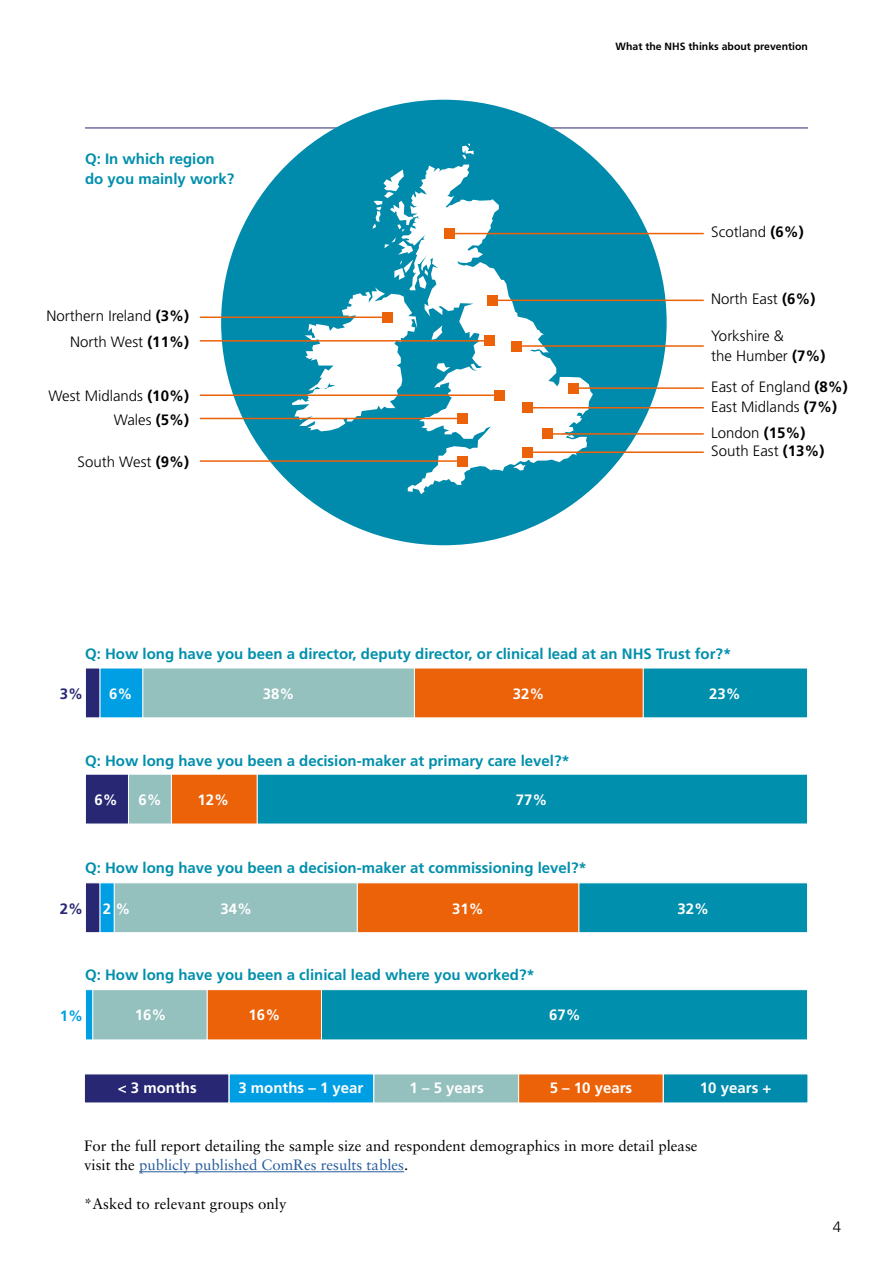
<style>
.page{position:relative;width:893px;height:1263px;background:#fff}
.page>*{position:absolute;margin:0;border:0;box-sizing:border-box;transform-origin:0 0}
.t1{font:700 15px/19.5px "Frutiger";color:#008fac}
.t2{font:300 15px/23.2px "Frutiger";color:#000}
.t3{font:15px/19.5px "Sabon LT Std";color:#000}
.t4{font:700 15px "Frutiger";color:#fff}
.t5{font:700 15px "Frutiger";color:#272774}
.t6{font:700 15px "Frutiger";color:#009fe3}
.t7{font:700 10.5px "Frutiger";color:#000}
.s1{font-weight:700}
.s2{color:#275b9b}
</style>
<div class="page">
<hr style="left:85px;top:128px;width:723px;height:1px;background:#272774">
<svg style="left:221px;top:100px;width:446px;height:445px;fill:#008aab"></svg>
<div style="left:444px;top:228px;width:10px;height:11px;background:#eb6209"></div>
<div style="left:511px;top:341px;width:11px;height:10px;background:#eb6209"></div>
<div style="left:522px;top:403px;width:10px;height:10px;background:#eb6209"></div>
<div style="left:542px;top:429px;width:11px;height:10px;background:#eb6209"></div>
<div style="left:522px;top:447px;width:10px;height:10px;background:#eb6209"></div>
<div style="left:569px;top:383px;width:10px;height:10px;background:#eb6209"></div>
<hr style="left:454px;top:233px;width:250px;height:1px;background:#eb6209">
<hr style="left:492px;top:300px;width:212px;height:1px;background:#eb6209">
<hr style="left:200px;top:340px;width:286px;height:2px;background:#eb6209">
<hr style="left:200px;top:316px;width:184px;height:2px;background:#eb6209">
<hr style="left:200px;top:394px;width:298px;height:2px;background:#eb6209">
<hr style="left:200px;top:418px;width:262px;height:1px;background:#eb6209">
<hr style="left:200px;top:460px;width:262px;height:2px;background:#eb6209">
<hr style="left:522px;top:345px;width:182px;height:2px;background:#eb6209">
<hr style="left:527px;top:407px;width:177px;height:1px;background:#eb6209">
<hr style="left:547px;top:433px;width:157px;height:2px;background:#eb6209">
<hr style="left:532px;top:451px;width:172px;height:2px;background:#eb6209">
<hr style="left:579px;top:387px;width:125px;height:2px;background:#eb6209">
<div style="left:487px;top:295px;width:11px;height:10px;background:#eb6209"></div>
<div style="left:484px;top:336px;width:10px;height:10px;background:#eb6209"></div>
<div style="left:382px;top:312px;width:10px;height:10px;background:#eb6209"></div>
<div style="left:494px;top:390px;width:11px;height:10px;background:#eb6209"></div>
<div style="left:457px;top:413px;width:10px;height:11px;background:#eb6209"></div>
<div style="left:457px;top:456px;width:10px;height:10px;background:#eb6209"></div>
<div style="left:321px;top:989px;width:487px;height:51px;background:#008fac;border:1px solid #fff"></div>
<div style="left:207px;top:989px;width:115px;height:51px;background:#eb6209;border:1px solid #fff"></div>
<div style="left:92px;top:989px;width:115px;height:51px;background:#94c0be;border:1px solid #fff"></div>
<div style="left:85px;top:989px;width:8px;height:51px;background:#009fe3;border:1px solid #fff"></div>
<hr style="left:85px;top:990px;width:1px;height:50px;background:#fff">
<div style="left:578px;top:882px;width:230px;height:51px;background:#008fac;border:1px solid #fff"></div>
<div style="left:357px;top:882px;width:222px;height:51px;background:#eb6209;border:1px solid #fff"></div>
<div style="left:114px;top:882px;width:244px;height:51px;background:#94c0be;border:1px solid #fff"></div>
<div style="left:99px;top:882px;width:16px;height:51px;background:#009fe3;border:1px solid #fff"></div>
<div style="left:85px;top:882px;width:15px;height:51px;background:#272774;border:1px solid #fff"></div>
<div style="left:257px;top:774px;width:551px;height:50px;background:#008fac"></div>
<div style="left:171px;top:774px;width:87px;height:50px;background:#eb6209"></div>
<div style="left:128px;top:774px;width:44px;height:50px;background:#94c0be;border:1px solid #fff"></div>
<div style="left:85px;top:774px;width:44px;height:50px;background:#272774;border:1px solid #fff"></div>
<div style="left:643px;top:668px;width:165px;height:50px;background:#008fac"></div>
<div style="left:414px;top:668px;width:229px;height:50px;background:#eb6209"></div>
<div style="left:142px;top:668px;width:273px;height:50px;background:#94c0be;border:1px solid #fff"></div>
<div style="left:99px;top:668px;width:44px;height:50px;background:#009fe3;border:1px solid #fff"></div>
<div style="left:85px;top:668px;width:15px;height:50px;background:#272774;border:1px solid #fff"></div>
<div style="left:84px;top:1073px;width:145px;height:30px;background:#272774;border:1px solid #fff"></div>
<div style="left:229px;top:1073px;width:145px;height:30px;background:#009fe3;border:1px solid #fff"></div>
<div style="left:373px;top:1073px;width:146px;height:30px;background:#94c0be;border:1px solid #fff"></div>
<div style="left:518px;top:1073px;width:146px;height:30px;background:#eb6209;border:1px solid #fff"></div>
<div style="left:663px;top:1073px;width:145px;height:30px;background:#008aab;border:1px solid #fff"></div>
<hr style="left:139px;top:1171px;width:265px;height:1px;background:#275b9b">
<p class="t1" style="left:85px;top:149px;width:151px">Q: In which region do you mainly work?</p>
<p class="t2" style="left:46px;top:304px;width:144px">Northern Ireland <span class="s1">(3%)</span></p>
<p class="t2" style="left:70px;top:330px;width:120px">North West <span class="s1">(11%)</span></p>
<p class="t2" style="left:48px;top:384px;width:142px;text-align:right">West Midlands <span class="s1">(10%)<br></span>Wales <span class="s1">(5%)</span></p>
<p class="t2" style="left:78px;top:450px;width:113px">South West <span class="s1">(9%)</span></p>
<p class="t7" style="left:616px;top:41px;width:194px">What the NHS thinks about prevention</p>
<p class="t2" style="left:711px;top:221px;width:94px">Scotland <span class="s1">(6%)</span></p>
<p class="t2" style="left:711px;top:287px;width:106px">North East <span class="s1">(6%)</span></p>
<p class="t2" style="left:711px;top:326px;width:116px;line-height:19.5px">Yorkshire &amp;<br>the Humber <span class="s1">(7%)</span></p>
<p class="t2" style="left:711px;top:395px;width:127px">East Midlands <span class="s1">(7%)</span></p>
<p class="t2" style="left:711px;top:375px;width:138px">East of England <span class="s1">(8%)</span></p>
<p class="t2" style="left:711px;top:423px;width:115px;line-height:18.3px">London <span class="s1">(15%)<br></span>South East <span class="s1">(13%)</span></p>
<p class="t1" style="left:85px;top:644px;width:648px">Q: How long have you been a director, deputy director, or clinical lead at an NHS Trust for?*</p>
<p class="t4" style="left:109px;top:685px;width:25px">6%</p>
<p class="t4" style="left:263px;top:685px;width:33px">38%</p>
<p class="t4" style="left:513px;top:685px;width:33px">32%</p>
<p class="t4" style="left:709px;top:685px;width:33px">23%</p>
<p class="t5" style="left:60px;top:685px;width:25px">3%</p>
<p class="t1" style="left:85px;top:750px;width:486px">Q: How long have you been a decision-maker at primary care level?*</p>
<p class="t4" style="left:94px;top:791px;width:25px">6%</p>
<p class="t4" style="left:138px;top:791px;width:25px">6%</p>
<p class="t4" style="left:198px;top:791px;width:33px">12%</p>
<p class="t4" style="left:516px;top:791px;width:33px">77%</p>
<p class="t1" style="left:85px;top:858px;width:503px">Q: How long have you been a decision-maker at commissioning level?*</p>
<p class="t4" style="left:220px;top:899px;width:33px">34%</p>
<p class="t4" style="left:452px;top:899px;width:33px">31%</p>
<p class="t4" style="left:677px;top:899px;width:33px">32%</p>
<p class="t5" style="left:60px;top:900px;width:25px">2%</p>
<p class="t4" style="left:103px;top:900px;width:29px">2 %</p>
<p class="t1" style="left:85px;top:965px;width:451px">Q: How long have you been a clinical lead where you worked?*</p>
<p class="t4" style="left:135px;top:1006px;width:33px">16%</p>
<p class="t4" style="left:249px;top:1006px;width:33px">16%</p>
<p class="t4" style="left:549px;top:1006px;width:33px">67%</p>
<p class="t6" style="left:60px;top:1007px;width:25px">1%</p>
<p class="t4" style="left:118px;top:1079px;width:81px">&lt; 3 months</p>
<p class="t4" style="left:238px;top:1079px;width:127px">3 months – 1 year</p>
<p class="t4" style="left:410px;top:1079px;width:76px">1 – 5 years</p>
<p class="t4" style="left:550px;top:1079px;width:84px">5 – 10 years</p>
<p class="t4" style="left:700px;top:1079px;width:73px">10 years +</p>
<p class="t3" style="left:84px;top:1136px;width:615px">For the full report detailing the sample size and respondent demographics in more detail please visit the <span class="s2">publicly published ComRes results tables</span>.</p>
<p class="t3" style="left:84px;top:1194px;width:204px">*Asked to relevant groups only</p>
<p class="t2" style="left:833px;top:1215px;width:10px">4</p>
</div>
